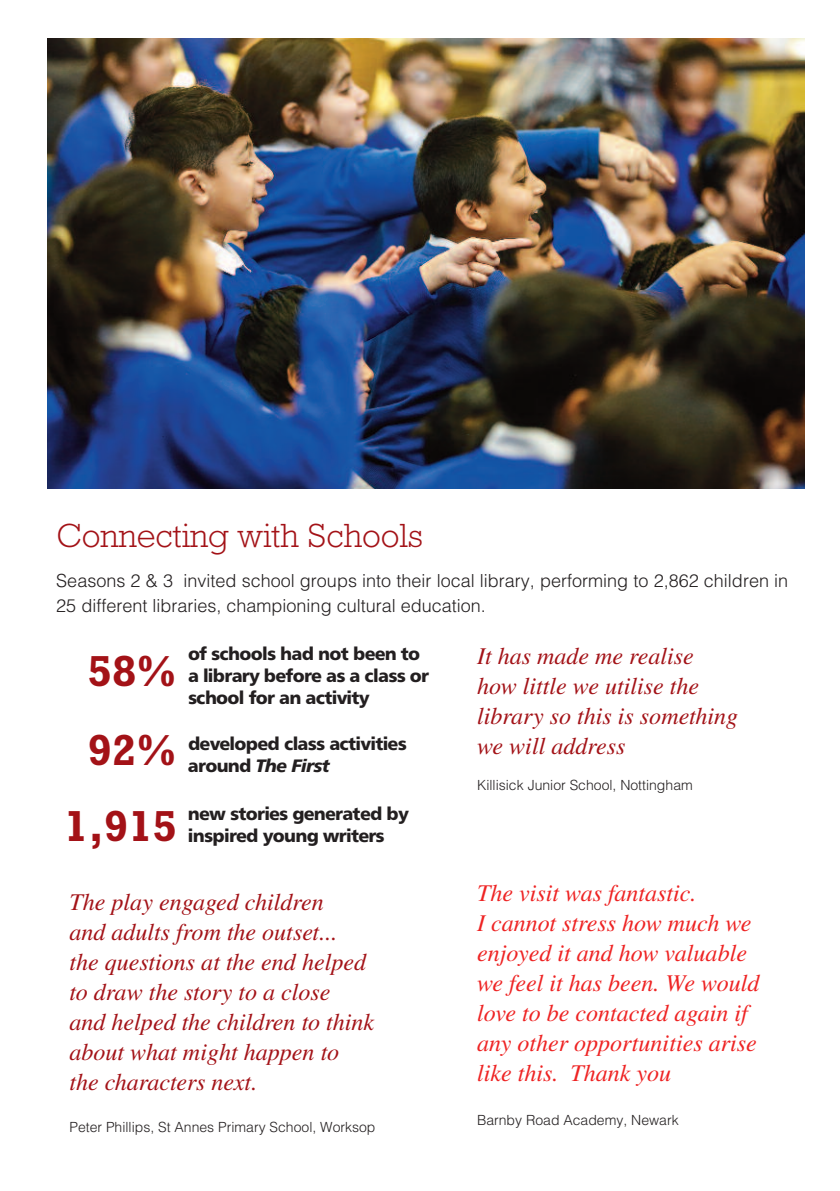
<style>
.page{position:relative;width:840px;height:1191px;background:#fff}
.page>*{position:absolute;margin:0;border:0;box-sizing:border-box;transform-origin:0 0}
.t1{font:700 44px/79.6px "Rockwell";color:#a31217}
.t2{font:300 34px "Rockwell";color:#a31217}
.t3{font:italic 24px/30px "STIX General";color:#a31217}
.t4{font:italic 24px/30px "STIX General";color:#ee2323}
.t5{font:18px/22px "Humanist 777 BT Black B";letter-spacing:-.04em;color:#231f20}
.t6{font:300 18px/24px "Helvetica";color:#231f20}
.t7{font:18px "Humanist 777 BT Black Italic B";letter-spacing:-.04em;color:#231f20}
.t8{font:300 14px "Helvetica";color:#231f20}
.s1{font-family:"Humanist 777 BT Black B"}
</style>
<div class="page">
<img style="left:47px;top:39px;width:757px;height:450px">
<h2 class="t2" style="left:56px;top:516px;width:368px">Connecting with Schools</h2>
<p class="t6" style="left:56px;top:568px;width:733px">Seasons 2 &amp; 3 invited school groups into their local library, performing to 2,862 children in<br>25 different libraries, championing cultural education.</p>
<h1 class="t1" style="left:88px;top:630px;width:91px">58%<br>92%</h1>
<h1 class="t1" style="left:64px;top:786px;width:114px">1,915</h1>
<p class="t5" style="left:188px;top:644px;width:242px">of schools had not been to a library before as a class or school for an activity</p>
<p class="t5" style="left:188px;top:734px;width:220px">developed class activities</p>
<p class="t7" style="left:188px;top:758px;width:144px"><span class="s1">around</span> The First</p>
<p class="t5" style="left:188px;top:804px;width:222px">new stories generated by inspired young writers</p>
<p class="t3" style="left:69px;top:886px;width:306px">The play engaged children<br>and adults from the outset...<br>the questions at the end helped to draw the story to a close<br>and helped the children to think about what might happen to the characters next.</p>
<p class="t8" style="left:69px;top:1114px;width:307px">Peter Phillips, St Annes Primary School, Worksop</p>
<p class="t3" style="left:477px;top:641px;width:262px">It has made me realise how little we utilise the library so this is something we will address</p>
<p class="t8" style="left:477px;top:773px;width:217px">Killisick Junior School, Nottingham</p>
<p class="t4" style="left:476px;top:877px;width:284px">The visit was fantastic.<br>I cannot stress how much we enjoyed it and how valuable we feel it has been. We would love to be contacted again if any other opportunities arise like this. Thank you</p>
<p class="t8" style="left:476px;top:1108px;width:203px">Barnby Road Academy, Newark</p>
</div>
